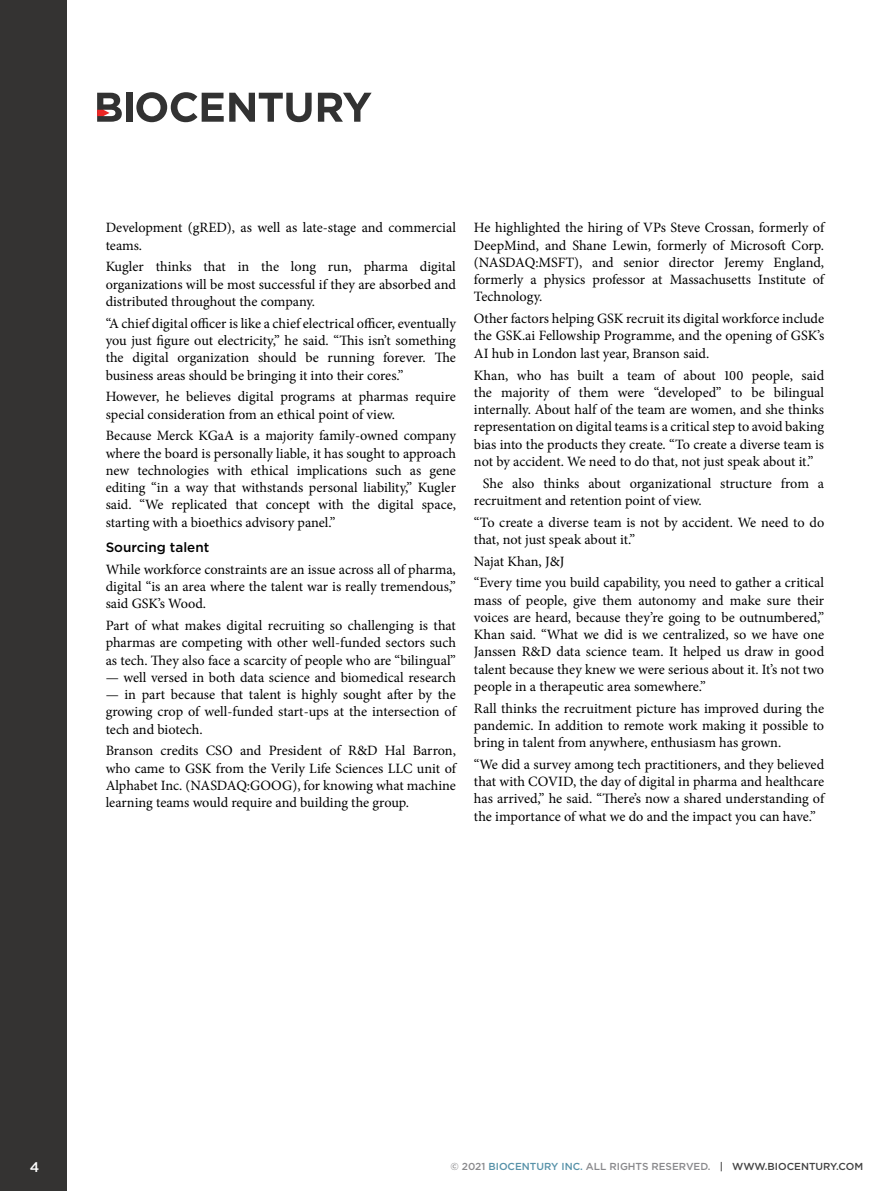
<style>
.page{position:relative;width:893px;height:1191px;background:#fff}
.page>*{position:absolute;margin:0;border:0;box-sizing:border-box;transform-origin:0 0}
.body_text{font:14.25px/17.2px "Minion Pro";letter-spacing:-.005em;color:#000;text-align:justify}
.t1{font:500 13.95px "Gotham";color:#fff}
.subhead{font:500 13.5px "Gotham";color:#000}
.t2{font:500 10.2px "Gotham";color:#89898c}
.s1{color:#5792a9}
.s2{color:#424242}
</style>
<div class="page">
<div style="left:0;top:0;width:67px;height:1191px;background:#343332"></div>
<div style="left:126px;top:93px;width:6px;height:29px;background:#323232"></div>
<svg style="left:136px;top:92px;width:176px;height:30px"></svg>
<svg style="left:318px;top:93px;width:54px;height:29px"></svg>
<svg style="left:97px;top:93px;width:25px;height:29px"></svg>
<p class="body_text" style="left:106px;top:219px;width:352px">Development (gRED), as well as late-stage and commercial teams.</p>
<p class="body_text" style="left:106px;top:258px;width:352px">Kugler thinks that in the long run, pharma digital organizations will be most successful if they are absorbed and distributed throughout the company.</p>
<p class="body_text" style="left:106px;top:315px;width:352px">“A chief digital officer is like a chief electrical officer, eventually you just figure out electricity,” he said. “This isn’t something the digital organization should be running forever. The business areas should be bringing it into their cores.”</p>
<p class="body_text" style="left:106px;top:388px;width:352px">However, he believes digital programs at pharmas require special consideration from an ethical point of view.</p>
<p class="body_text" style="left:106px;top:427px;width:352px">Because Merck KGaA is a majority family-owned company where the board is personally liable, it has sought to approach new technologies with ethical implications such as gene editing “in a way that withstands personal liability,” Kugler said. “We replicated that concept with the digital space, starting with a bioethics advisory panel.”</p>
<p class="subhead" style="left:106px;top:538px;width:105px">Sourcing talent</p>
<p class="body_text" style="left:106px;top:561px;width:352px">While workforce constraints are an issue across all of pharma, digital “is an area where the talent war is really tremendous,” said GSK’s Wood.</p>
<p class="body_text" style="left:106px;top:617px;width:352px">Part of what makes digital recruiting so challenging is that pharmas are competing with other well-funded sectors such as tech. They also face a scarcity of people who are “bilingual”</p>
<p class="body_text" style="left:106px;top:669px;width:352px">— well versed in both data science and biomedical research</p>
<p class="body_text" style="left:106px;top:686px;width:352px">— in part because that talent is highly sought after by the growing crop of well-funded start-ups at the intersection of tech and biotech.</p>
<p class="body_text" style="left:106px;top:742px;width:352px">Branson credits CSO and President of R&amp;D Hal Barron, who came to GSK from the Verily Life Sciences LLC unit of Alphabet Inc. (NASDAQ:GOOG), for knowing what machine learning teams would require and building the group.</p>
<p class="body_text" style="left:474px;top:219px;width:352px">He highlighted the hiring of VPs Steve Crossan, formerly of DeepMind, and Shane Lewin, formerly of Microsoft Corp. (NASDAQ:MSFT), and senior director Jeremy England, formerly a physics professor at Massachusetts Institute of Technology.</p>
<p class="body_text" style="left:474px;top:310px;width:352px">Other factors helping GSK recruit its digital workforce include the GSK.ai Fellowship Programme, and the opening of GSK’s AI hub in London last year, Branson said.</p>
<p class="body_text" style="left:474px;top:366px;width:352px">Khan, who has built a team of about 100 people, said the majority of them were “developed” to be bilingual internally. About half of the team are women, and she thinks representation on digital teams is a critical step to avoid baking bias into the products they create. “To create a diverse team is not by accident. We need to do that, not just speak about it.”</p>
<p class="body_text" style="left:474px;top:474px;width:352px;text-indent:9px">She also thinks about organizational structure from a recruitment and retention point of view.</p>
<p class="body_text" style="left:474px;top:513px;width:352px">“To create a diverse team is not by accident. We need to do that, not just speak about it.”</p>
<p class="body_text" style="left:474px;top:552px;width:92px">Najat Khan, J&amp;J</p>
<p class="body_text" style="left:474px;top:574px;width:352px">“Every time you build capability, you need to gather a critical mass of people, give them autonomy and make sure their voices are heard, because they’re going to be outnumbered,” Khan said. “What we did is we centralized, so we have one Janssen R&amp;D data science team. It helped us draw in good talent because they knew we were serious about it. It’s not two people in a therapeutic area somewhere.”</p>
<p class="body_text" style="left:474px;top:699px;width:352px">Rall thinks the recruitment picture has improved during the pandemic. In addition to remote work making it possible to bring in talent from anywhere, enthusiasm has grown.</p>
<p class="body_text" style="left:474px;top:756px;width:352px">“We did a survey among tech practitioners, and they believed that with COVID, the day of digital in pharma and healthcare has arrived,” he said. “There’s now a shared understanding of the importance of what we do and the impact you can have.”</p>
<p class="t1" style="left:30px;top:1157px;width:11px">4</p>
<p class="t2" style="left:450px;top:1159px;width:414px">© 2021 <span class="s1">BIOCENTURY INC.</span> ALL RIGHTS RESERVED. <span class="s2">| WWW.BIOCENTURY.COM</span></p>
</div>
